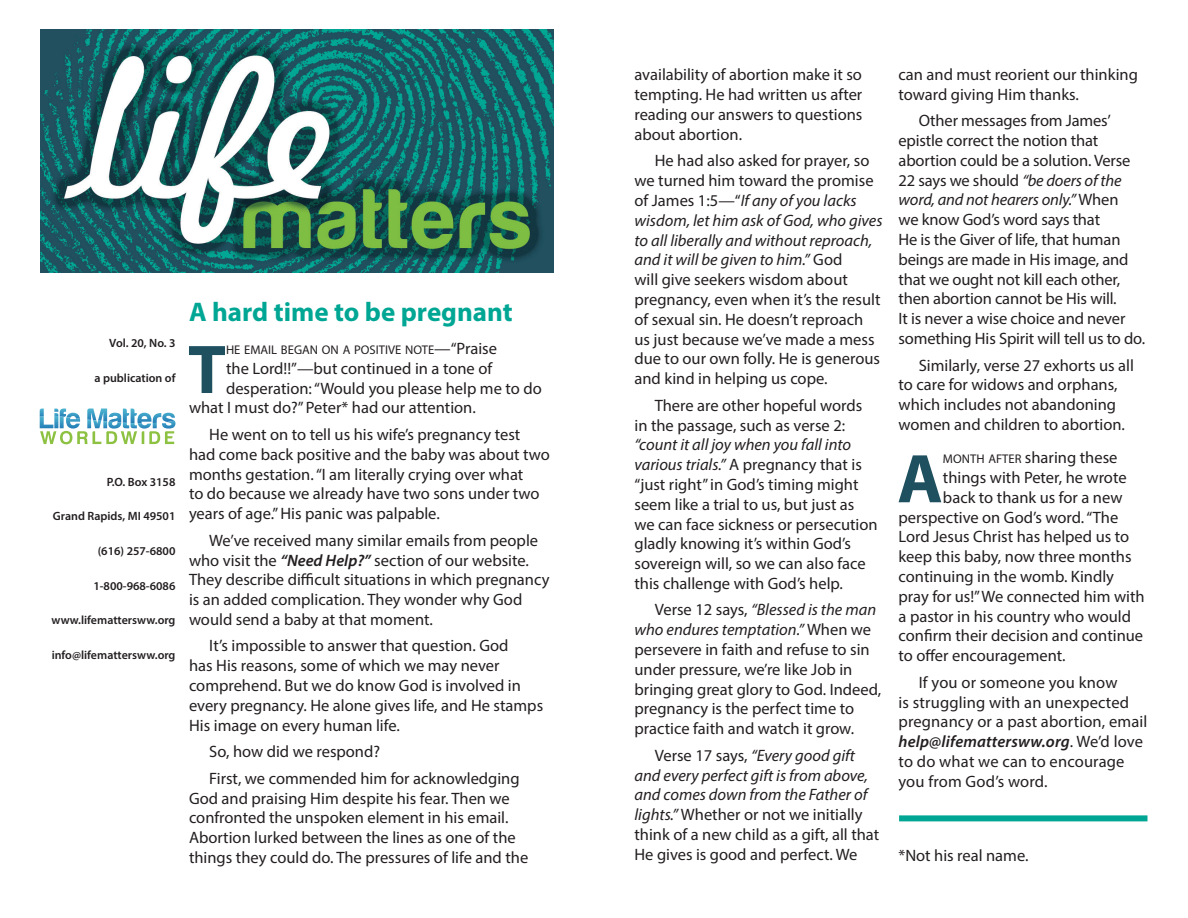
<style>
.page{position:relative;width:1188px;height:918px;background:#fff}
.page>*{position:absolute;margin:0;border:0;box-sizing:border-box;transform-origin:0 0}
.t1{font:700 69.6px "Myriad Pro";color:#1f505f}
.t2{font:700 27px "Myriad Pro";color:#00a694}
.t3{font:16.5px/19.8px "Myriad Pro";color:#231f20}
.t4{font:12.6px "Myriad Pro";color:#231f20}
.t5{font:600 12px "Myriad Pro";color:#231f20}
.s1{font-size:16.5px}
.s2{font-weight:600;font-style:italic}
.s3{font-style:italic}
.s4{font-size:12.6px}
</style>
<div class="page">
<svg style="left:40px;top:409px;width:136px;height:35px"></svg>
<img style="left:40px;top:29px;width:514px;height:243px">
<div style="left:899px;top:815px;width:249px;height:6px;background:#00a694"></div>
<p class="t5" style="left:109px;top:335px;width:68px">Vol. 20, No. 3</p>
<p class="t5" style="left:94px;top:370px;width:83px">a publication of</p>
<p class="t5" style="left:107px;top:474px;width:70px">P.O. Box 3158</p>
<p class="t5" style="left:53px;top:509px;width:124px">Grand Rapids, MI 49501</p>
<p class="t5" style="left:98px;top:543px;width:79px">(616) 257-6800</p>
<p class="t5" style="left:93px;top:578px;width:84px">1-800-968-6086</p>
<p class="t5" style="left:51px;top:613px;width:126px">www.lifemattersww.org</p>
<p class="t5" style="left:52px;top:647px;width:125px">info@lifemattersww.org</p>
<p class="t2" style="left:189px;top:294px;width:325px">A hard time to be pregnant</p>
<p class="t1" style="left:188px;top:324px;width:40px">T</p>
<p class="t4" style="left:226px;top:342px;width:273px">HE EMAIL BEGAN ON A POSITIVE NOTE<span class="s1">—“Praise</span></p>
<p class="t3" style="left:226px;top:358px;width:268px">the Lord!!”—but continued in a tone of</p>
<p class="t3" style="left:226px;top:378px;width:317px">desperation: “Would you please help me to do</p>
<p class="t3" style="left:189px;top:398px;width:288px">what I must do?” Peter* had our attention.</p>
<p class="t3" style="left:189px;top:424px;width:362px;text-indent:20px">He went on to tell us his wife’s pregnancy test had come back positive and the baby was about two months gestation. “I am literally crying over what<br>to do because we already have two sons under two years of age.” His panic was palpable.</p>
<p class="t3" style="left:189px;top:530px;width:362px;text-indent:20px">We’ve received many similar emails from people who visit the <span class="s2">“Need Help?”</span> section of our website.<br>They describe difficult situations in which pregnancy is an added complication. They wonder why God would send a baby at that moment.</p>
<p class="t3" style="left:189px;top:636px;width:356px;text-indent:20px">It’s impossible to answer that question. God<br>has His reasons, some of which we may never comprehend. But we do know God is involved in every pregnancy. He alone gives life, and He stamps His image on every human life.</p>
<p class="t3" style="left:209px;top:742px;width:172px">So, how did we respond?</p>
<p class="t3" style="left:189px;top:768px;width:341px;text-indent:20px">First, we commended him for acknowledging God and praising Him despite his fear. Then we confronted the unspoken element in his email.<br>Abortion lurked between the lines as one of the things they could do. The pressures of life and the</p>
<p class="t3" style="left:634px;top:65px;width:230px;text-align:justify">availability of abortion make it so tempting. He had written us after reading our answers to questions about abortion.</p>
<p class="t3" style="left:634px;top:151px;width:250px;text-indent:20px">He had also asked for prayer, so we turned him toward the promise of James 1:5—“<span class="s3">If any of you lacks wisdom, let him ask of God, who gives to all liberally and without reproach, and it will be given to him.”</span> God<br>will give seekers wisdom about pregnancy, even when it’s the result of sexual sin. He doesn’t reproach us just because we’ve made a mess due to our own folly. He is generous and kind in helping us cope.</p>
<p class="t3" style="left:634px;top:395px;width:245px;text-indent:20px">There are other hopeful words in the passage, such as verse 2: <span class="s3">“count it all joy when you fall into various trials.”</span> A pregnancy that is “just right” in God’s timing might seem like a trial to us, but just as we can face sickness or persecution gladly knowing it’s within God’s sovereign will, so we can also face this challenge with God’s help.</p>
<p class="t3" style="left:634px;top:600px;width:248px;text-indent:20px">Verse 12 says, <span class="s3">“Blessed is the man who endures temptation.”</span> When we persevere in faith and refuse to sin under pressure, we’re like Job in bringing great glory to God. Indeed, pregnancy is the perfect time to practice faith and watch it grow.</p>
<p class="t3" style="left:634px;top:745px;width:246px;text-indent:20px">Verse 17 says, <span class="s3">“Every good gift and every perfect gift is from above, and comes down from the Father of lights.”</span> Whether or not we initially think of a new child as a gift, all that He gives is good and perfect. We</p>
<p class="t3" style="left:899px;top:64px;width:241px">can and must reorient our thinking toward giving Him thanks.</p>
<p class="t3" style="left:899px;top:111px;width:248px;text-indent:20px">Other messages from James’ epistle correct the notion that abortion could be a solution. Verse<br>22 says we should <span class="s3">“be doers of the word, and not hearers only.”</span> When<br>we know God’s word says that<br>He is the Giver of life, that human beings are made in His image, and that we ought not kill each other, then abortion cannot be His will.<br>It is never a wise choice and never something His Spirit will tell us to do.</p>
<p class="t3" style="left:899px;top:355px;width:237px;text-indent:20px">Similarly, verse 27 exhorts us all to care for widows and orphans, which includes not abandoning women and children to abortion.</p>
<p class="t1" style="left:897px;top:433px;width:47px">A</p>
<p class="t3" style="left:943px;top:448px;width:176px"><span class="s4">MONTH AFTER</span> sharing these</p>
<p class="t3" style="left:943px;top:467px;width:185px">things with Peter, he wrote</p>
<p class="t3" style="left:943px;top:487px;width:181px">back to thank us for a new</p>
<p class="t3" style="left:899px;top:507px;width:221px">perspective on God’s word. “The</p>
<p class="t3" style="left:899px;top:527px;width:232px">Lord Jesus Christ has helped us to</p>
<p class="t3" style="left:899px;top:547px;width:235px">keep this baby, now three months</p>
<p class="t3" style="left:899px;top:566px;width:217px">continuing in the womb. Kindly</p>
<p class="t3" style="left:899px;top:586px;width:248px">pray for us!” We connected him with</p>
<p class="t3" style="left:899px;top:606px;width:234px">a pastor in his country who would</p>
<p class="t3" style="left:899px;top:626px;width:246px">confirm their decision and continue</p>
<p class="t3" style="left:899px;top:646px;width:169px">to offer encouragement.</p>
<p class="t3" style="left:899px;top:672px;width:250px;text-indent:20px">If you or someone you know<br>is struggling with an unexpected pregnancy or a past abortion, email <span class="s2">help@lifemattersww.org</span>. We’d love to do what we can to encourage you from God’s word.</p>
<p class="t3" style="left:899px;top:845px;width:131px">*Not his real name.</p>
</div>
